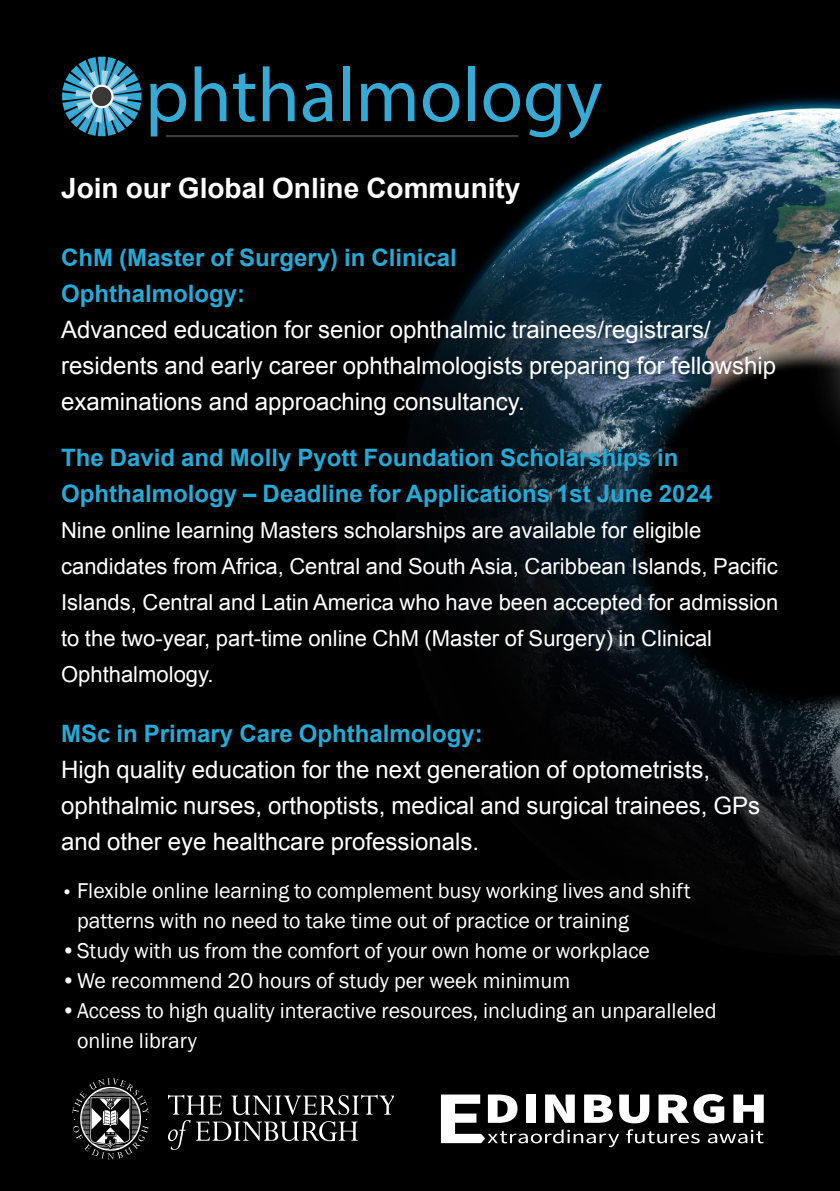
<style>
.page{position:relative;width:840px;height:1191px;background:#fff}
.page>*{position:absolute;margin:0;border:0;box-sizing:border-box;transform-origin:0 0}
.t1{font:700 28px "Arial";color:#fff}
.t2{font:24px/36px "Arial";color:#fff}
.t3{font:700 24px/36px "Arial";color:#25a9d6}
.t4{font:22px/30px "Franklin Gothic";color:#fff}
.t5{font:22px/36px "Arial";color:#fff}
.s1{font-size:18px}
</style>
<div class="page">
<div style="left:0;top:0;width:839px;height:1191px;background:#000"></div>
<img style="left:34px;top:43px;width:805px;height:976px">
<svg style="left:62px;top:57px;width:79px;height:79px;background:#33738c"></svg>
<div style="left:91px;top:86px;width:21px;height:21px;background:#3a3938;border-radius:50%"></div>
<div style="left:90px;top:85px;width:23px;height:23px;border:2px solid #fff;border-radius:50%"></div>
<svg style="left:150px;top:83px;width:36px;height:53px;background:#164658"></svg>
<svg style="left:194px;top:66px;width:32px;height:55px;background:#144353"></svg>
<svg style="left:233px;top:73px;width:22px;height:49px"></svg>
<svg style="left:263px;top:66px;width:31px;height:55px;background:#154354"></svg>
<svg style="left:302px;top:83px;width:30px;height:39px"></svg>
<div style="left:343px;top:66px;width:6px;height:55px;background:#35aad5"></div>
<svg style="left:360px;top:83px;width:54px;height:38px;background:#16495b"></svg>
<svg style="left:422px;top:83px;width:37px;height:39px"></svg>
<div style="left:467px;top:66px;width:7px;height:55px;background:#35aad5"></div>
<svg style="left:483px;top:83px;width:36px;height:39px"></svg>
<svg style="left:525px;top:83px;width:35px;height:54px;background:#174b5e"></svg>
<svg style="left:566px;top:84px;width:35px;height:54px;background:#103442"></svg>
<hr style="left:166px;top:135px;width:351px;height:2px;background:#3a3938">
<svg style="left:440px;top:1094px;width:323px;height:53px"></svg>
<svg style="left:168px;top:1094px;width:225px;height:55px;background:#2a2a2a"></svg>
<svg style="left:72px;top:1078px;width:77px;height:81px;background:#3a3a3a"></svg>
<p class="t1" style="left:61px;top:169px;width:460px">Join our Global Online Community</p>
<p class="t3" style="left:61px;top:240px;width:397px">ChM (Master of Surgery) in Clinical<br>Ophthalmology:</p>
<p class="t2" style="left:61px;top:311px;width:716px">Advanced education for senior ophthalmic trainees/registrars/ residents and early career ophthalmologists preparing for fellowship examinations and approaching consultancy.</p>
<p class="t3" style="left:61px;top:440px;width:652px">The David and Molly Pyott Foundation Scholarships in<br>Ophthalmology – Deadline for Applications 1st June 2024</p>
<p class="t5" style="left:61px;top:512px;width:718px">Nine online learning Masters scholarships are available for eligible candidates from Africa, Central and South Asia, Caribbean Islands, Pacific Islands, Central and Latin America who have been accepted for admission to the two-year, part-time online ChM (Master of Surgery) in Clinical Ophthalmology.</p>
<p class="t3" style="left:61px;top:716px;width:423px">MSc in Primary Care Ophthalmology:</p>
<p class="t2" style="left:61px;top:751px;width:700px">High quality education for the next generation of optometrists, ophthalmic nurses, orthoptists, medical and surgical trainees, GPs and other eye healthcare professionals.</p>
<p class="t4" style="left:77px;top:876px;width:614px;text-indent:-16px"><span class="s1">•</span> Flexible online learning to complement busy working lives and shift patterns with no need to take time out of practice or training</p>
<p class="t4" style="left:61px;top:936px;width:590px">•Study with us from the comfort of your own home or workplace</p>
<p class="t4" style="left:61px;top:966px;width:510px">•We recommend 20 hours of study per week minimum</p>
<p class="t4" style="left:77px;top:996px;width:640px;text-indent:-16px">•Access to high quality interactive resources, including an unparalleled online library</p>
</div>
